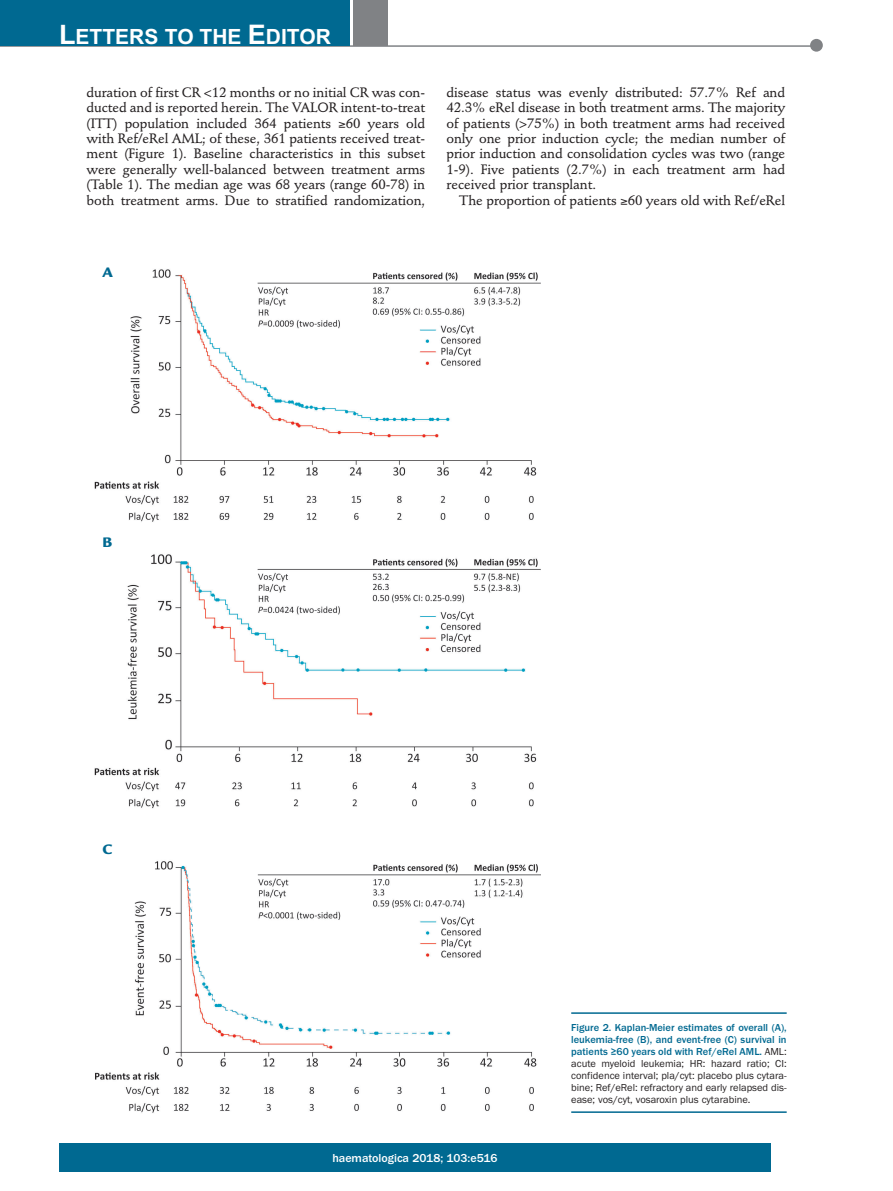
<style>
.page{position:relative;width:893px;height:1191px;background:#fff}
.page>*{position:absolute;margin:0;border:0;box-sizing:border-box;transform-origin:0 0}
.t1{font:700 21px "Arial";color:#fff}
.t2{font:900 15px "Legacy Sans";color:#006991}
.t3{font:500 13.5px/15.5px "Stempel Schneidler";letter-spacing:-.005em;color:#231f20;text-align:justify}
.t4{font:500 12px "Franklin Gothic";color:#fff}
.t5{font:10.5px/12px "Franklin Gothic";color:#231f20;text-align:justify}
.s1{font-size:27px}
.s2{font-weight:500;color:#006991}
</style>
<div class="page">
<div style="left:59px;top:1143px;width:712px;height:28px;background:#006991"></div>
<hr style="left:0;top:45px;width:820px;height:2px;background:#808285">
<div style="left:810px;top:39px;width:13px;height:13px;background:#808285;border-radius:50%"></div>
<div style="left:354px;top:0;width:34px;height:45px;background:#808285"></div>
<div style="left:0;top:0;width:350px;height:45px;background:#006991"></div>
<img style="left:94px;top:269px;width:447px;height:844px">
<hr style="left:571px;top:1012px;width:216px;height:1px;background:#006991">
<hr style="left:571px;top:1111px;width:216px;height:1px;background:#006991">
<h1 class="t1" style="left:59px;top:25px;width:273px"><span class="s1">L</span>ETTERS TO THE <span class="s1">E</span>DITOR</h1>
<p class="t3" style="left:87px;top:86px;width:340px">duration of first CR &lt;12 months or no initial CR was con&shy;ducted and is reported herein. The VALOR intent-to-treat (ITT) population included 364 patients ≥60 years old with Ref/eRel AML; of these, 361 patients received treat&shy;ment (Figure 1). Baseline characteristics in this subset were generally well-balanced between treatment arms (Table 1). The median age was 68 years (range 60-78) in both treatment arms. Due to stratified randomization,</p>
<p class="t3" style="left:446px;top:86px;width:340px">disease status was evenly distributed: 57.7% Ref and 42.3% eRel disease in both treatment arms. The majority of patients (&gt;75%) in both treatment arms had received only one prior induction cycle; the median number of prior induction and consolidation cycles was two (range 1-9). Five patients (2.7%) in each treatment arm had received prior transplant.</p>
<p class="t3" style="left:459px;top:194px;width:327px">The proportion of patients ≥60 years old with Ref/eRel</p>
<p class="t2" style="left:102px;top:267px;width:12px">A</p>
<p class="t2" style="left:102px;top:537px;width:11px">B</p>
<p class="t2" style="left:102px;top:843px;width:11px">C</p>
<p class="t4" style="left:332px;top:1150px;width:166px">haematologica 2018; 103:e516</p>
<p class="t5" style="left:571px;top:1021px;width:217px"><span class="s2">Figure 2. Kaplan-Meier estimates of overall (A), leukemia-free (B), and event-free (C) survival in patients ≥60 years old with Ref/eRel AML.</span> AML: acute myeloid leukemia; HR: hazard ratio; CI: confidence interval; pla/cyt: placebo plus cytara&shy;bine; Ref/eRel: refractory and early relapsed dis&shy;ease; vos/cyt, vosaroxin plus cytarabine.</p>
</div>
